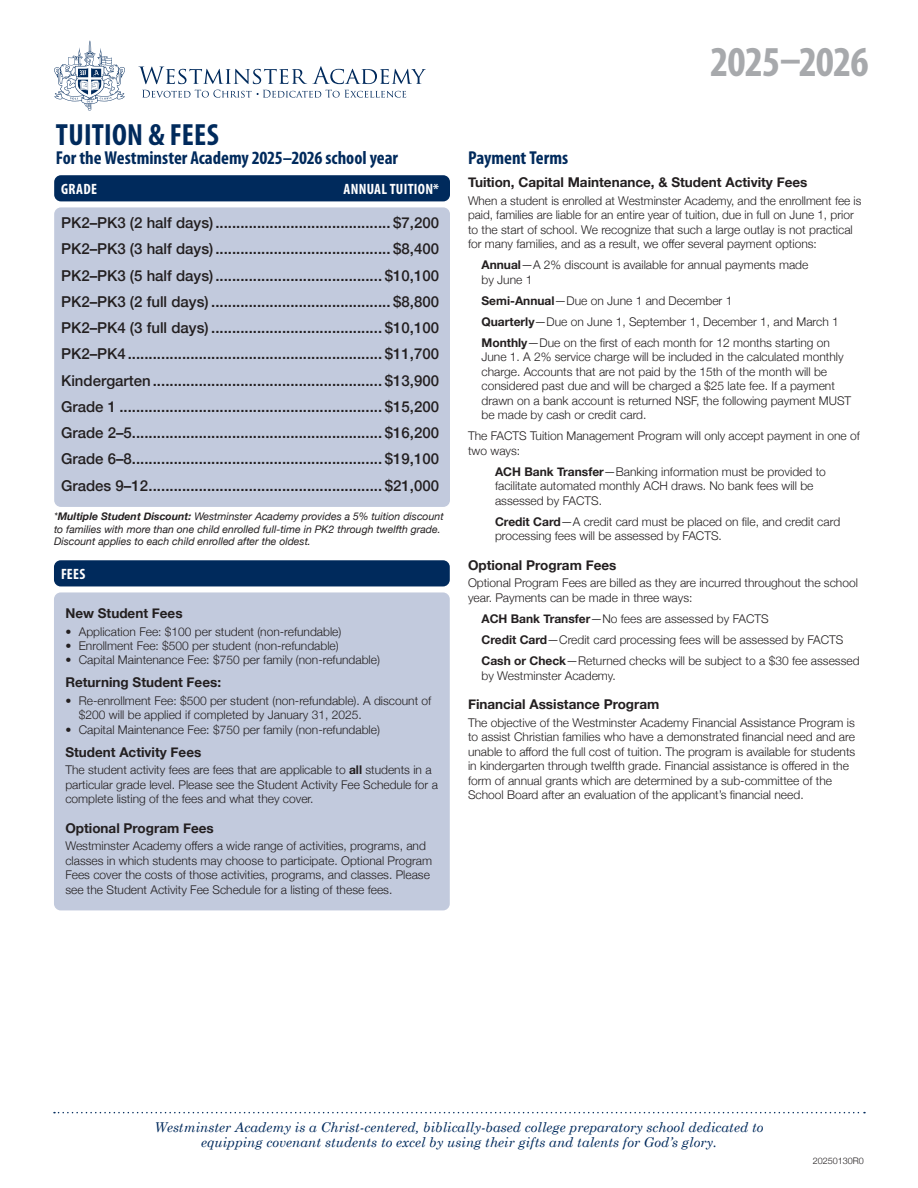
<style>
.page{position:relative;width:918px;height:1188px;background:#fff}
.page>*{position:absolute;margin:0;border:0;box-sizing:border-box;transform-origin:0 0}
.t1{font:700 condensed 42.75px "Myriad Pro";letter-spacing:-.025em;color:#a7a9ac}
.t2{font:700 condensed 30.75px "Myriad Pro";letter-spacing:.01em;color:#002a5c}
.t3{font:700 condensed 18.75px "Myriad Pro";color:#002a5c}
.t4{font:500 15px/26.2px "Helvetica Neue";color:#231f20;text-align:justify}
.t5{font:700 condensed 15px "Myriad Pro";letter-spacing:.02em;color:#fff}
.t6{font:700 13.5px "Helvetica Neue";color:#231f20}
.t7{font:italic 13.5px/15px "Century Schoolbook";color:#002a5c;text-align:center}
.t8{font:300 12px/14.4px "Helvetica Neue";color:#231f20}
.t9{font:italic 10.5px/12.6px "Helvetica Neue";color:#231f20}
.t10{font:300 9px "Helvetica Neue";color:#231f20}
.s1{font-weight:700}
</style>
<div class="page">
<svg style="left:54px;top:1112px;width:811px;height:1px"></svg>
<div style="left:54px;top:207px;width:396px;height:300px;background:#c2cadd;border-radius:7px"></div>
<div style="left:54px;top:592px;width:396px;height:318px;background:#c2cadd;border-radius:7px"></div>
<svg style="left:138px;top:66px;width:288px;height:18px"></svg>
<svg style="left:142px;top:90px;width:264px;height:8px"></svg>
<svg style="left:54px;top:41px;width:71px;height:70px"></svg>
<div style="left:54px;top:175px;width:396px;height:26px;background:#002a5c;border-radius:7px"></div>
<div style="left:54px;top:560px;width:396px;height:26px;background:#002a5c;border-radius:7px"></div>
<h2 class="t2" style="left:56px;top:115px;width:164px">TUITION &amp; FEES</h2>
<h3 class="t3" style="left:56px;top:146px;width:344px">For the Westminster Academy 2025–2026 school year</h3>
<p class="t5" style="left:61px;top:179px;width:37px">GRADE</p>
<p class="t5" style="left:344px;top:179px;width:97px">ANNUAL TUITION*</p>
<p class="t4" style="left:61px;top:209px;width:379px">PK2–PK3 (2 half days).......................................... $7,200<br>PK2–PK3 (3 half days).......................................... $8,400<br>PK2–PK3 (5 half days)........................................ $10,100<br>PK2–PK3 (2 full days) ........................................... $8,800<br>PK2–PK4 (3 full days) ......................................... $10,100<br>PK2–PK4............................................................. $11,700<br>Kindergarten....................................................... $13,900<br>Grade 1 ............................................................... $15,200<br>Grade 2–5............................................................ $16,200<br>Grade 6–8............................................................ $19,100<br>Grades 9–12........................................................ $21,000</p>
<p class="t9" style="left:54px;top:510px;width:391px">*<span class="s1">Multiple Student Discount:</span> Westminster Academy provides a 5% tuition discount to families with more than one child enrolled full-time in PK2 through twelfth grade.<br>Discount applies to each child enrolled after the oldest.</p>
<p class="t5" style="left:61px;top:564px;width:26px">FEES</p>
<p class="t6" style="left:65px;top:605px;width:119px">New Student Fees</p>
<p class="t8" style="left:65px;top:624px;width:278px">• Application Fee: $100 per student (non-refundable)</p>
<p class="t8" style="left:65px;top:638px;width:275px">• Enrollment Fee: $500 per student (non-refundable)</p>
<p class="t8" style="left:65px;top:653px;width:316px">• Capital Maintenance Fee: $750 per family (non-refundable)</p>
<p class="t6" style="left:65px;top:674px;width:157px">Returning Student Fees:</p>
<p class="t8" style="left:79px;top:693px;width:354px;text-indent:-14px">• Re-enrollment Fee: $500 per student (non-refundable). A discount of $200 will be applied if completed by January 31, 2025.</p>
<p class="t8" style="left:65px;top:722px;width:316px">• Capital Maintenance Fee: $750 per family (non-refundable)</p>
<p class="t6" style="left:65px;top:744px;width:138px">Student Activity Fees</p>
<p class="t8" style="left:65px;top:763px;width:374px">The student activity fees are fees that are applicable to <span class="s1">all</span> students in a particular grade level. Please see the Student Activity Fee Schedule for a complete listing of the fees and what they cover.</p>
<p class="t6" style="left:65px;top:820px;width:150px">Optional Program Fees</p>
<p class="t8" style="left:65px;top:839px;width:368px">Westminster Academy offers a wide range of activities, programs, and classes in which students may choose to participate. Optional Program Fees cover the costs of those activities, programs, and classes. Please see the Student Activity Fee Schedule for a listing of these fees.</p>
<h1 class="t1" style="left:710px;top:35px;width:160px">2025–2026</h1>
<h3 class="t3" style="left:468px;top:146px;width:102px">Payment Terms</h3>
<p class="t6" style="left:468px;top:174px;width:341px">Tuition, Capital Maintenance, &amp; Student Activity Fees</p>
<p class="t8" style="left:468px;top:193px;width:395px">When a student is enrolled at Westminster Academy, and the enrollment fee is paid, families are liable for an entire year of tuition, due in full on June 1, prior to the start of school. We recognize that such a large outlay is not practical for many families, and as a result, we offer several payment options:</p>
<p class="t8" style="left:482px;top:257px;width:328px"><span class="s1">Annual</span>—A 2% discount is available for annual payments made by June 1</p>
<p class="t8" style="left:482px;top:290px;width:359px;line-height:21.1px"><span class="s1">Semi-Annual</span>—Due on June 1 and December 1<br><span class="s1">Quarterly</span>—Due on June 1, September 1, December 1, and March 1<br><span class="s1">Monthly</span>—Due on the first of each month for 12 months starting on</p>
<p class="t8" style="left:482px;top:350px;width:371px">June 1. A 2% service charge will be included in the calculated monthly charge. Accounts that are not paid by the 15th of the month will be considered past due and will be charged a $25 late fee. If a payment drawn on a bank account is returned NSF, the following payment MUST be made by cash or credit card.</p>
<p class="t8" style="left:468px;top:428px;width:394px">The FACTS Tuition Management Program will only accept payment in one of two ways:</p>
<p class="t8" style="left:495px;top:464px;width:332px"><span class="s1">ACH Bank Transfer</span>—Banking information must be provided to facilitate automated monthly ACH draws. No bank fees will be assessed by FACTS.</p>
<p class="t8" style="left:495px;top:514px;width:347px"><span class="s1">Credit Card</span>—A credit card must be placed on file, and credit card processing fees will be assessed by FACTS.</p>
<p class="t6" style="left:468px;top:557px;width:150px">Optional Program Fees</p>
<p class="t8" style="left:468px;top:576px;width:391px">Optional Program Fees are billed as they are incurred throughout the school year. Payments can be made in three ways:</p>
<p class="t8" style="left:482px;top:608px;width:380px;line-height:21.1px"><span class="s1">ACH Bank Transfer</span>—No fees are assessed by FACTS<br><span class="s1">Credit Card</span>—Credit card processing fees will be assessed by FACTS<br><span class="s1">Cash or Check</span>—Returned checks will be subject to a $30 fee assessed</p>
<p class="t8" style="left:482px;top:668px;width:136px">by Westminster Academy.</p>
<p class="t6" style="left:468px;top:696px;width:193px">Financial Assistance Program</p>
<p class="t8" style="left:468px;top:715px;width:389px">The objective of the Westminster Academy Financial Assistance Program is to assist Christian families who have a demonstrated financial need and are unable to afford the full cost of tuition. The program is available for students in kindergarten through twelfth grade. Financial assistance is offered in the form of annual grants which are determined by a sub-committee of the School Board after an evaluation of the applicant’s financial need.</p>
<p class="t7" style="left:155px;top:1119px;width:611px">Westminster Academy is a Christ-centered, biblically-based college preparatory school dedicated to equipping covenant students to excel by using their gifts and talents for God’s glory.</p>
<p class="t10" style="left:813px;top:1155px;width:53px">20250130R0</p>
</div>
